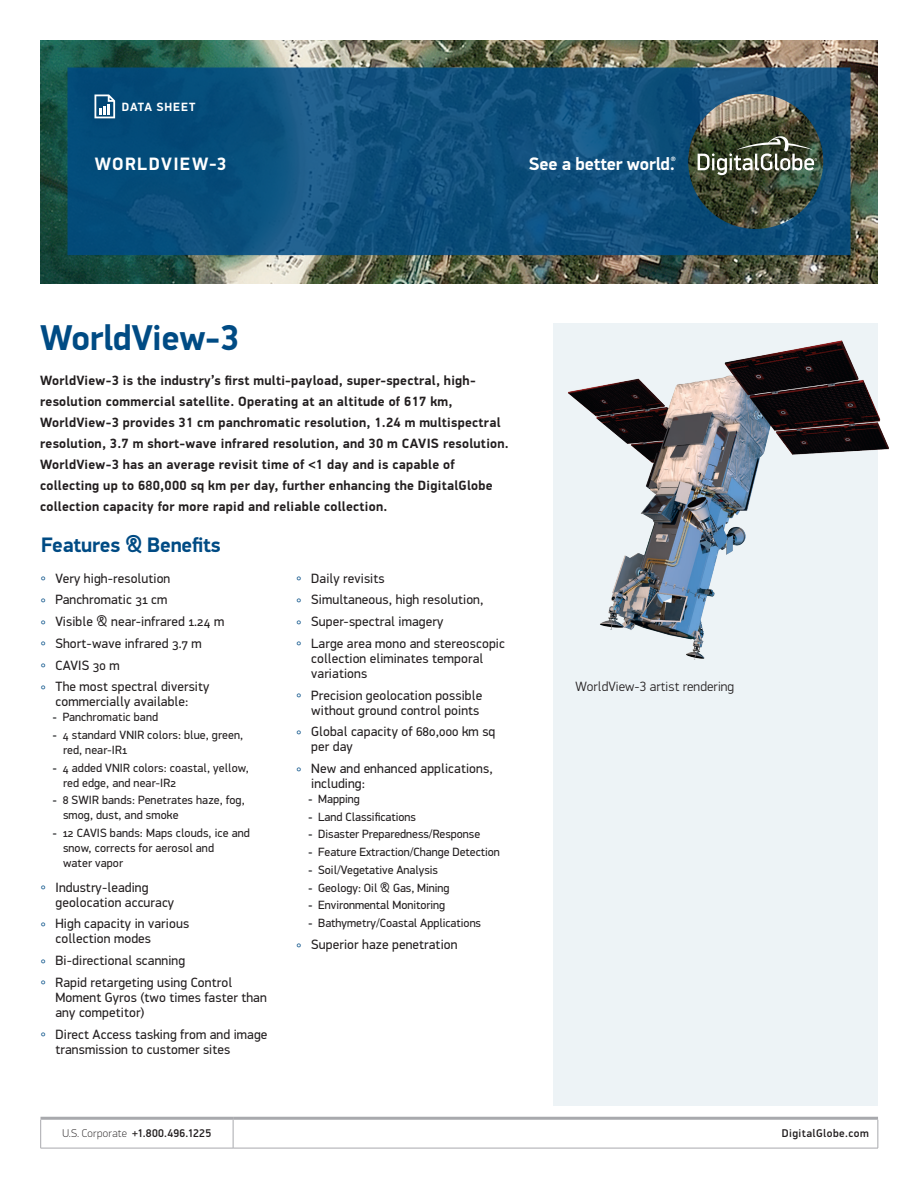
<style>
.page{position:relative;width:918px;height:1188px;background:#fff}
.page>*{position:absolute;margin:0;border:0;box-sizing:border-box;transform-origin:0 0}
.t1{font:700 36px "PF Din Display Pro";letter-spacing:-.01em;color:#004b84}
.Subhead{font:700 21px "PF Din Display Pro";letter-spacing:-.01em;color:#004b84}
.Promise{font:700 18px "PF Din Display Pro";letter-spacing:-.01em;color:#fff}
.Title_Page_Header{font:700 18px "PF Din Display Pro";letter-spacing:.075em;color:#fff}
.t2{font:13.5px/15px "PF Din Display Pro";letter-spacing:.01em;color:#231f20}
.Intro_Paragraph{font:700 13.5px/21px "PF Din Display Pro";letter-spacing:.02em;color:#231f20}
.Highlight_Column_Bod{font:300 13.5px "PF Din Display Pro";letter-spacing:.01em;color:#231f20}
.t3{font:12px/15px "PF Din Display Pro";color:#231f20}
.Icon_Copy{font:700 12px "PF Din Display Pro";letter-spacing:.07em;color:#fff}
.t4{font:500 11.25px "PF Din Display Pro";letter-spacing:.035em;color:#231f20}
.Promise-2{font:700 10.5px "PF Din Display Pro";color:#fff}
.s1{font-weight:300;font-size:15px;color:#004b84}
.s2{font-family:"Arial";font-weight:700;color:#57585a}
.s3{font-weight:100}
</style>
<div class="page">
<div style="left:553px;top:323px;width:325px;height:783px;background:#edf3f6"></div>
<img style="left:40px;top:40px;width:838px;height:244px">
<svg style="left:68px;top:68px;width:782px;height:187px;background:#0e4f7c"></svg>
<img style="left:688px;top:98px;width:135px;height:116px">
<svg style="left:698px;top:134px;width:119px;height:41px;background:#5c6552"></svg>
<svg style="left:94px;top:94px;width:21px;height:24px"></svg>
<img style="left:568px;top:340px;width:321px;height:320px">
<svg style="left:40px;top:1120px;width:1px;height:28px"></svg>
<svg style="left:233px;top:1120px;width:1px;height:28px"></svg>
<svg style="left:878px;top:1120px;width:1px;height:28px"></svg>
<hr style="left:40px;top:1148px;width:193px;height:1px;background:#a8a9ad">
<hr style="left:233px;top:1148px;width:645px;height:1px;background:#a8a9ad">
<hr style="left:40px;top:1117px;width:193px;height:3px;background:#a8a9ad">
<hr style="left:233px;top:1117px;width:645px;height:3px;background:#a8a9ad">
<p class="Icon_Copy" style="left:122px;top:100px;width:75px">DATA SHEET</p>
<p class="Title_Page_Header" style="left:95px;top:153px;width:133px">WORLDVIEW-3</p>
<p class="Promise-2" style="left:671px;top:154px;width:7px">®</p>
<p class="Promise" style="left:529px;top:153px;width:148px">See a better world.</p>
<p class="t1" style="left:40px;top:316px;width:201px">WorldView-3</p>
<p class="Intro_Paragraph" style="left:40px;top:370px;width:470px">WorldView-3 is the industry’s first multi-payload, super-spectral, high&shy;resolution commercial satellite. Operating at an altitude of 617 km, WorldView-3 provides 31 cm panchromatic resolution, 1.24 m multispectral resolution, 3.7 m short-wave infrared resolution, and 30 m CAVIS resolution.<br>WorldView-3 has an average revisit time of &lt;1 day and is capable of collecting up to 680,000 sq km per day, further enhancing the DigitalGlobe collection capacity for more rapid and reliable collection.</p>
<p class="Subhead" style="left:41px;top:532px;width:181px">Features &amp; Benefits</p>
<p class="t2" style="left:40px;top:571px;width:131px"><span class="s1">°</span> Very high-resolution</p>
<p class="t2" style="left:40px;top:592px;width:128px"><span class="s1">°</span> Panchromatic 31 cm</p>
<p class="t2" style="left:40px;top:614px;width:185px"><span class="s1">°</span> Visible &amp; near-infrared 1.24 m</p>
<p class="t2" style="left:40px;top:636px;width:163px"><span class="s1">°</span> Short-wave infrared 3.7 m</p>
<p class="t2" style="left:40px;top:658px;width:81px"><span class="s1">°</span> CAVIS 30 m</p>
<p class="t2" style="left:40px;top:679px;width:171px;text-align:center"><span class="s1">°</span> The most spectral diversity commercially available:</p>
<p class="t3" style="left:52px;top:710px;width:107px"><span class="s2">-</span> Panchromatic band</p>
<p class="t3" style="left:63px;top:728px;width:182px;text-indent:-10px"><span class="s2">-</span> 4 standard VNIR colors: blue, green, red, near-IR1</p>
<p class="t3" style="left:63px;top:760px;width:187px;text-indent:-10px"><span class="s2">-</span> 4 added VNIR colors: coastal, yellow, red edge, and near-IR2</p>
<p class="t3" style="left:63px;top:793px;width:183px;text-indent:-10px"><span class="s2">-</span> 8 SWIR bands: Penetrates haze, fog, smog, dust, and smoke</p>
<p class="t3" style="left:63px;top:826px;width:188px;text-indent:-10px"><span class="s2">-</span> 12 CAVIS bands: Maps clouds, ice and snow, corrects for aerosol and<br>water vapor</p>
<p class="t2" style="left:56px;top:880px;width:120px;text-indent:-15px"><span class="s1">°</span> Industry-leading geolocation accuracy</p>
<p class="t2" style="left:56px;top:916px;width:135px;text-indent:-15px"><span class="s1">°</span> High capacity in various collection modes</p>
<p class="t2" style="left:40px;top:953px;width:146px"><span class="s1">°</span> Bi-directional scanning</p>
<p class="t2" style="left:56px;top:975px;width:213px;text-indent:-15px"><span class="s1">°</span> Rapid retargeting using Control<br>Moment Gyros (two times faster than any competitor)</p>
<p class="t2" style="left:56px;top:1027px;width:214px;text-indent:-15px"><span class="s1">°</span> Direct Access tasking from and image transmission to customer sites</p>
<p class="t2" style="left:296px;top:571px;width:90px"><span class="s1">°</span> Daily revisits</p>
<p class="t2" style="left:296px;top:592px;width:189px"><span class="s1">°</span> Simultaneous, high resolution,</p>
<p class="t2" style="left:296px;top:614px;width:149px"><span class="s1">°</span> Super-spectral imagery</p>
<p class="t2" style="left:311px;top:636px;width:195px;text-indent:-15px"><span class="s1">°</span> Large area mono and stereoscopic collection eliminates temporal variations</p>
<p class="t2" style="left:296px;top:688px;width:188px;text-align:right"><span class="s1">°</span> Precision geolocation possible without ground control points</p>
<p class="t2" style="left:311px;top:724px;width:186px;text-indent:-15px"><span class="s1">°</span> Global capacity of 680,000 km sq per day</p>
<p class="t2" style="left:311px;top:761px;width:183px;text-indent:-15px"><span class="s1">°</span> New and enhanced applications, including:</p>
<p class="t3" style="left:308px;top:792px;width:53px"><span class="s2">-</span> Mapping</p>
<p class="t3" style="left:308px;top:809px;width:109px"><span class="s2">-</span> Land Classifications</p>
<p class="t3" style="left:308px;top:827px;width:173px"><span class="s2">-</span> Disaster Preparedness/Response</p>
<p class="t3" style="left:308px;top:845px;width:193px"><span class="s2">-</span> Feature Extraction/Change Detection</p>
<p class="t3" style="left:308px;top:862px;width:131px"><span class="s2">-</span> Soil/Vegetative Analysis</p>
<p class="t3" style="left:308px;top:880px;width:143px"><span class="s2">-</span> Geology: Oil &amp; Gas, Mining</p>
<p class="t3" style="left:308px;top:898px;width:138px"><span class="s2">-</span> Environmental Monitoring</p>
<p class="t3" style="left:308px;top:916px;width:174px"><span class="s2">-</span> Bathymetry/Coastal Applications</p>
<p class="t2" style="left:296px;top:937px;width:163px"><span class="s1">°</span> Superior haze penetration</p>
<p class="Highlight_Column_Bod" style="left:576px;top:678px;width:160px">WorldView-3 artist rendering</p>
<p class="t4" style="left:63px;top:1127px;width:150px"><span class="s3">U.S. Corporate</span> +1.800.496.1225</p>
<p class="t4" style="left:782px;top:1127px;width:88px">DigitalGlobe.com</p>
</div>
